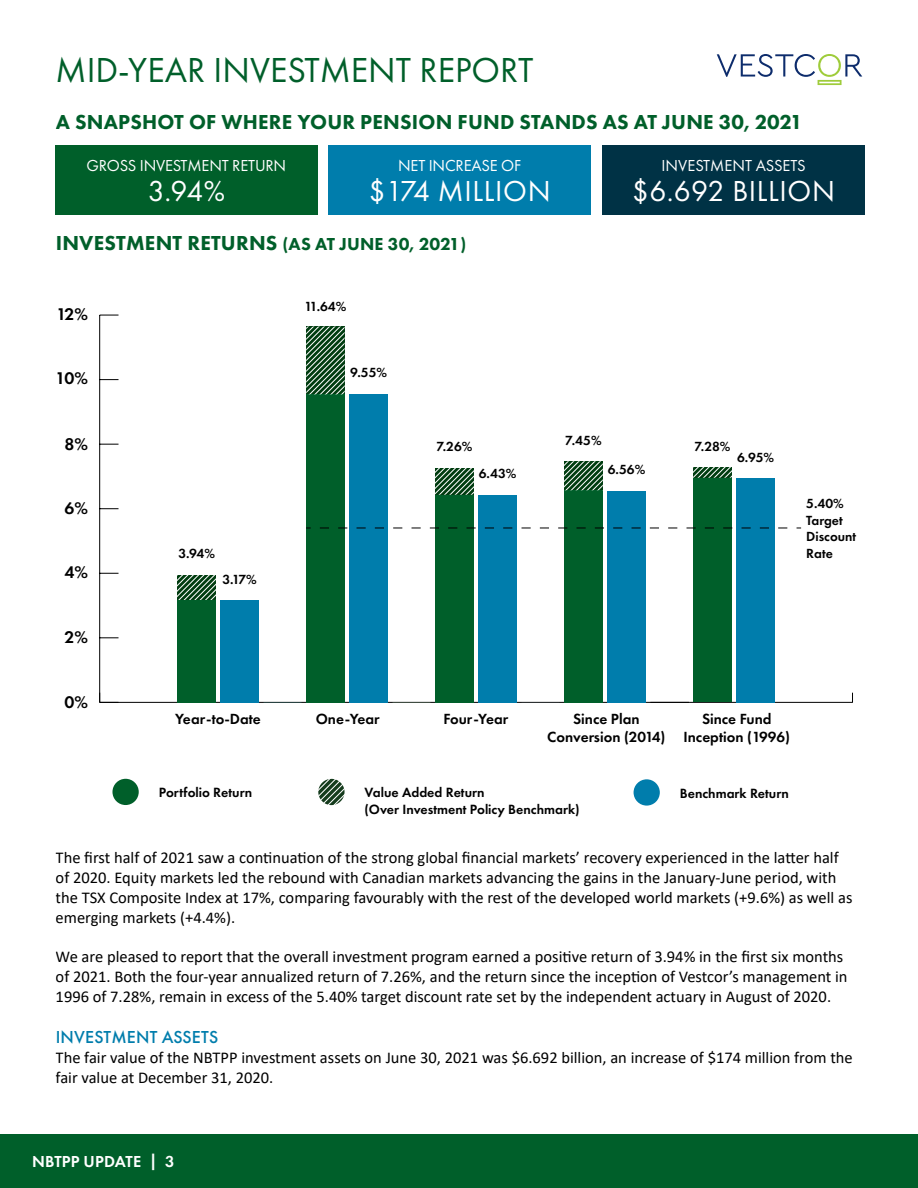
<style>
.page{position:relative;width:918px;height:1188px;background:#fff}
.page>*{position:absolute;margin:0;border:0;box-sizing:border-box;transform-origin:0 0}
.t1{font:36px "Futura PT";color:#005f2a}
.t2{font:30px "Futura PT";letter-spacing:.02em;color:#fff}
.t3{font:800 21px "Futura PT";letter-spacing:.01em;color:#005f2a}
.t4{font:500 18px "Futura PT";letter-spacing:.01em;color:#007dac}
.t5{font:600 17.55px "Futura PT";color:#000}
.t6{font:16.5px/19.8px "Calibri";color:#000}
.t7{font:16.5px "Futura PT";letter-spacing:-.01em;color:#fff}
.t8{font:600 16.5px "Futura PT";letter-spacing:.01em;color:#fff}
.t9{font:600 15.3px/18.3px "Futura PT";color:#000;text-align:center}
.t10{font:600 13.95px/16.6px "Futura PT";color:#000}
.t11{font:600 13.8px/16.5px "Futura PT";color:#000}
.s1{font-size:18px}
</style>
<div class="page">
<div style="left:0;top:1135px;width:918px;height:53px;background:#005f2a"></div>
<hr style="left:100px;top:702px;width:753px;height:1px;background:#000">
<hr style="left:99px;top:315px;width:1px;height:387px;background:#000">
<svg style="left:99px;top:693px;width:20px;height:10px"></svg>
<svg style="left:100px;top:637px;width:19px;height:1px"></svg>
<svg style="left:100px;top:573px;width:19px;height:1px"></svg>
<svg style="left:100px;top:508px;width:19px;height:1px"></svg>
<svg style="left:100px;top:444px;width:19px;height:1px"></svg>
<svg style="left:100px;top:379px;width:19px;height:1px"></svg>
<svg style="left:100px;top:315px;width:19px;height:1px"></svg>
<div style="left:736px;top:478px;width:39px;height:224px;background:#007dac"></div>
<div style="left:693px;top:467px;width:39px;height:235px;background:#005f2a"></div>
<div style="left:607px;top:491px;width:39px;height:211px;background:#007dac"></div>
<div style="left:564px;top:462px;width:39px;height:240px;background:#005f2a"></div>
<div style="left:478px;top:495px;width:39px;height:207px;background:#007dac"></div>
<div style="left:435px;top:468px;width:39px;height:234px;background:#005f2a"></div>
<div style="left:349px;top:394px;width:39px;height:308px;background:#007dac"></div>
<div style="left:306px;top:327px;width:39px;height:375px;background:#005f2a"></div>
<div style="left:220px;top:600px;width:39px;height:102px;background:#007dac"></div>
<div style="left:177px;top:575px;width:39px;height:127px;background:#005f2a"></div>
<svg style="left:177px;top:575px;width:39px;height:25px"></svg>
<svg style="left:435px;top:468px;width:39px;height:27px"></svg>
<svg style="left:564px;top:461px;width:39px;height:29px"></svg>
<svg style="left:693px;top:467px;width:39px;height:11px"></svg>
<svg style="left:306px;top:326px;width:39px;height:68px;background:#426e4d"></svg>
<svg style="left:320px;top:528px;width:481px;height:1px"></svg>
<svg style="left:318px;top:778px;width:27px;height:28px"></svg>
<div style="left:112px;top:779px;width:27px;height:26px;background:#005f2a;border-radius:50%"></div>
<div style="left:634px;top:779px;width:26px;height:27px;background:#007dac;border-radius:50%"></div>
<svg style="left:717px;top:54px;width:145px;height:31px"></svg>
<div style="left:55px;top:145px;width:263px;height:70px;background:#005f2a"></div>
<div style="left:328px;top:145px;width:263px;height:70px;background:#007dac"></div>
<div style="left:602px;top:145px;width:263px;height:70px;background:#003245"></div>
<h1 class="t1" style="left:56px;top:49px;width:479px">MID-YEAR INVESTMENT REPORT</h1>
<p class="t3" style="left:56px;top:109px;width:749px">A SNAPSHOT OF WHERE YOUR PENSION FUND STANDS AS AT JUNE 30, 2021</p>
<p class="t7" style="left:86px;top:156px;width:201px">GROSS INVESTMENT RETURN</p>
<h2 class="t2" style="left:148px;top:173px;width:79px">3.94%</h2>
<p class="t7" style="left:398px;top:156px;width:125px">NET INCREASE OF</p>
<h2 class="t2" style="left:369px;top:173px;width:184px">$174 MILLION</h2>
<p class="t3" style="left:56px;top:229px;width:412px">INVESTMENT RETURNS <span class="s1">(AS AT JUNE 30, 2021)</span></p>
<p class="t5" style="left:56px;top:303px;width:33px">12%</p>
<p class="t5" style="left:56px;top:368px;width:34px">10%</p>
<p class="t11" style="left:304px;top:298px;width:43px">11.64%</p>
<p class="t11" style="left:350px;top:364px;width:38px">9.55%</p>
<p class="t7" style="left:662px;top:156px;width:146px">INVESTMENT ASSETS</p>
<h2 class="t2" style="left:632px;top:173px;width:205px">$6.692 BILLION</h2>
<p class="t5" style="left:64px;top:433px;width:25px">8%</p>
<p class="t5" style="left:64px;top:497px;width:25px">6%</p>
<p class="t5" style="left:64px;top:561px;width:25px">4%</p>
<p class="t5" style="left:64px;top:627px;width:25px">2%</p>
<p class="t11" style="left:178px;top:545px;width:38px">3.94%</p>
<p class="t11" style="left:222px;top:571px;width:36px">3.17%</p>
<p class="t11" style="left:436px;top:438px;width:38px">7.26%</p>
<p class="t11" style="left:479px;top:465px;width:39px">6.43%</p>
<p class="t11" style="left:565px;top:432px;width:38px">7.45%</p>
<p class="t11" style="left:608px;top:461px;width:39px">6.56%</p>
<p class="t11" style="left:695px;top:438px;width:38px">7.28%</p>
<p class="t11" style="left:737px;top:449px;width:39px">6.95%</p>
<p class="t11" style="left:806px;top:495px;width:51px">5.40%<br>Target<br>Discount<br>Rate</p>
<p class="t5" style="left:64px;top:691px;width:25px">0%</p>
<p class="t9" style="left:175px;top:709px;width:87px">Year-to-Date</p>
<p class="t9" style="left:684px;top:709px;width:108px">Since Fund<br>Inception (1996)</p>
<p class="t9" style="left:444px;top:709px;width:66px">Four-Year</p>
<p class="t9" style="left:547px;top:709px;width:120px">Since Plan<br>Conversion (2014)</p>
<p class="t9" style="left:316px;top:709px;width:65px">One-Year</p>
<p class="t10" style="left:159px;top:784px;width:95px">Portfolio Return</p>
<p class="t10" style="left:680px;top:785px;width:110px">Benchmark Return</p>
<p class="t10" style="left:365px;top:784px;width:217px">Value Added Return<br>(Over Investment Policy Benchmark)</p>
<p class="t6" style="left:56px;top:848px;width:798px">The first half of 2021 saw a continuation of the strong global financial markets’ recovery experienced in the latter half of 2020. Equity markets led the rebound with Canadian markets advancing the gains in the January-June period, with the TSX Composite Index at 17%, comparing favourably with the rest of the developed world markets (+9.6%) as well as emerging markets (+4.4%).</p>
<p class="t6" style="left:56px;top:947px;width:793px">We are pleased to report that the overall investment program earned a positive return of 3.94% in the first six months of 2021. Both the four-year annualized return of 7.26%, and the return since the inception of Vestcor’s management in<br>1996 of 7.28%, remain in excess of the 5.40% target discount rate set by the independent actuary in August of 2020.</p>
<p class="t4" style="left:56px;top:1027px;width:164px">INVESTMENT ASSETS</p>
<p class="t6" style="left:56px;top:1047px;width:799px">The fair value of the NBTPP investment assets on June 30, 2021 was $6.692 billion, an increase of $174 million from the fair value at December 31, 2020.</p>
<p class="t8" style="left:32px;top:1151px;width:144px">NBTPP UPDATE | 3</p>
</div>
